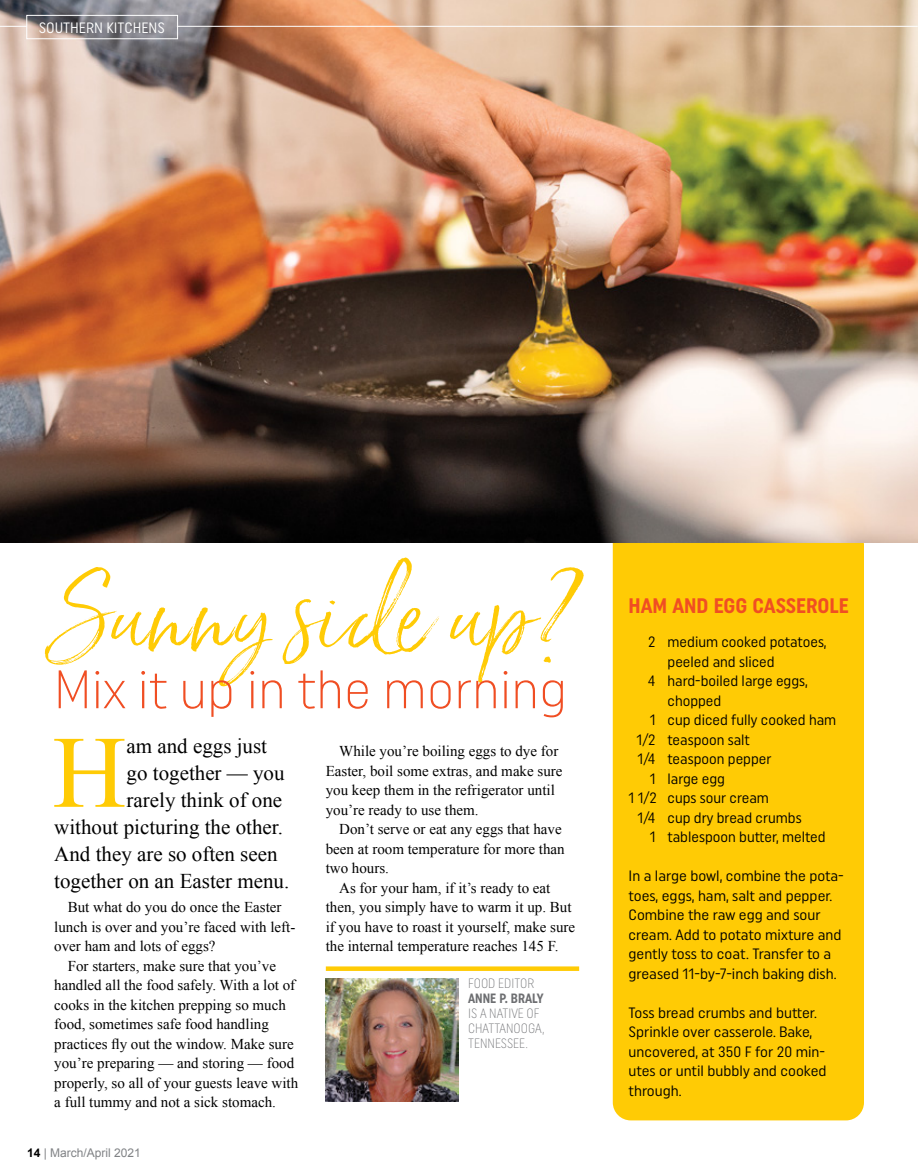
<style>
.page{position:relative;width:918px;height:1175px;background:#fff}
.page>*{position:absolute;margin:0;border:0;box-sizing:border-box;transform-origin:0 0}
.t1{font:102.6px "Times New Roman";color:#ffcb05}
.t2{font:98.25px "Saturday Script Oblique Alt 1";color:#ffcb05}
.t3{font:300 54px "Uniform Condensed";color:#f04e23}
.t4{font:21px "Times New Roman";color:#000}
.t5{font:700 21px "Uniform Condensed";color:#f04e23}
.t6{font:15px/19.5px "Times New Roman";color:#000}
.t7{font:15px/19.5px "Uniform Condensed";color:#000}
.t8{font:15px "Uniform Condensed";color:#fff}
.t9{font:300 13.5px/15px "Uniform Condensed";color:#6d6e71;scale:.94 1}
.t10{font:700 13.5px "Uniform Condensed";color:#6d6e71;scale:.94 1}
.t11{font:12px "Arial";color:#808285}
.s1{font-weight:700;color:#000}
</style>
<div class="page">
<img style="left:0;top:0;width:918px;height:543px">
<div style="left:613px;top:543px;width:251px;height:577px;background:#ffcb05"></div>
<div style="left:326px;top:966px;width:253px;height:5px;background:#ffcb05"></div>
<img style="left:326px;top:978px;width:133px;height:123px">
<div style="left:26px;top:15px;width:152px;height:24px;border:1px solid #fff"></div>
<svg style="left:0;top:26px;width:27px;height:1px"></svg>
<hr style="left:177px;top:26px;width:741px;height:1px;background:#fff">
<p class="t8" style="left:39px;top:19px;width:128px">SOUTHERN KITCHENS</p>
<h2 class="t2" style="left:54px;top:555px;width:524px">Sunny side up?</h2>
<h3 class="t3" style="left:54px;top:657px;width:515px">Mix it up in the morning</h3>
<h1 class="t1" style="left:53px;top:703px;width:76px">H</h1>
<h3 class="t4" style="left:127px;top:731px;width:142px">am and eggs just</h3>
<p class="t6" style="left:326px;top:741px;width:238px;text-indent:14px">While you’re boiling eggs to dye for Easter, boil some extras, and make sure you keep them in the refrigerator until you’re ready to use them.</p>
<p class="t6" style="left:326px;top:819px;width:241px;text-indent:14px">Don’t serve or eat any eggs that have been at room temperature for more than two hours.</p>
<p class="t6" style="left:326px;top:878px;width:251px;text-indent:14px">As for your ham, if it’s ready to eat then, you simply have to warm it up. But if you have to roast it yourself, make sure the internal temperature reaches 145 F.</p>
<h3 class="t4" style="left:127px;top:758px;width:160px">go together — you</h3>
<h3 class="t4" style="left:127px;top:785px;width:157px">rarely think of one</h3>
<h3 class="t4" style="left:54px;top:812px;width:230px">without picturing the other.</h3>
<h3 class="t4" style="left:54px;top:839px;width:225px">And they are so often seen</h3>
<h3 class="t4" style="left:54px;top:866px;width:237px">together on an Easter menu.</h3>
<p class="t6" style="left:54px;top:897px;width:243px;text-indent:14px">But what do you do once the Easter lunch is over and you’re faced with left&shy;over ham and lots of eggs?</p>
<p class="t6" style="left:54px;top:956px;width:245px;text-indent:14px">For starters, make sure that you’ve handled all the food safely. With a lot of cooks in the kitchen prepping so much food, sometimes safe food handling practices fly out the window. Make sure you’re preparing — and storing — food properly, so all of your guests leave with a full tummy and not a sick stomach.</p>
<p class="t9" style="left:468px;top:975px;width:72px">FOOD EDITOR</p>
<p class="t10" style="left:468px;top:990px;width:82px">ANNE P. BRALY</p>
<p class="t9" style="left:468px;top:1005px;width:83px">IS A NATIVE OF<br>CHATTANOOGA,<br>TENNESSEE.</p>
<p class="t11" style="left:27px;top:1144px;width:115px"><span class="s1">14</span> | March/April 2021</p>
<h3 class="t5" style="left:629px;top:592px;width:222px">HAM AND EGG CASSEROLE</h3>
<p class="t7" style="left:648px;top:632px;width:180px">2 medium cooked potatoes,</p>
<p class="t7" style="left:668px;top:651px;width:109px">peeled and sliced</p>
<p class="t7" style="left:648px;top:671px;width:161px">4 hard-boiled large eggs,</p>
<p class="t7" style="left:668px;top:690px;width:55px">chopped</p>
<p class="t7" style="left:650px;top:710px;width:188px">1 cup diced fully cooked ham</p>
<p class="t7" style="left:637px;top:729px;width:115px">1/2 teaspoon salt</p>
<p class="t7" style="left:637px;top:749px;width:136px">1/4 teaspoon pepper</p>
<p class="t7" style="left:650px;top:768px;width:77px">1 large egg</p>
<p class="t7" style="left:629px;top:788px;width:142px">1 1/2 cups sour cream</p>
<p class="t7" style="left:637px;top:807px;width:166px">1/4 cup dry bread crumbs</p>
<p class="t7" style="left:650px;top:827px;width:177px">1 tablespoon butter, melted</p>
<p class="t7" style="left:629px;top:866px;width:217px">In a large bowl, combine the pota&shy;toes, eggs, ham, salt and pepper.<br>Combine the raw egg and sour cream. Add to potato mixture and gently toss to coat. Transfer to a greased 11-by-7-inch baking dish.</p>
<p class="t7" style="left:629px;top:1002px;width:200px">Toss bread crumbs and butter.<br>Sprinkle over casserole. Bake, uncovered, at 350 F for 20 min&shy;utes or until bubbly and cooked through.</p>
</div>
